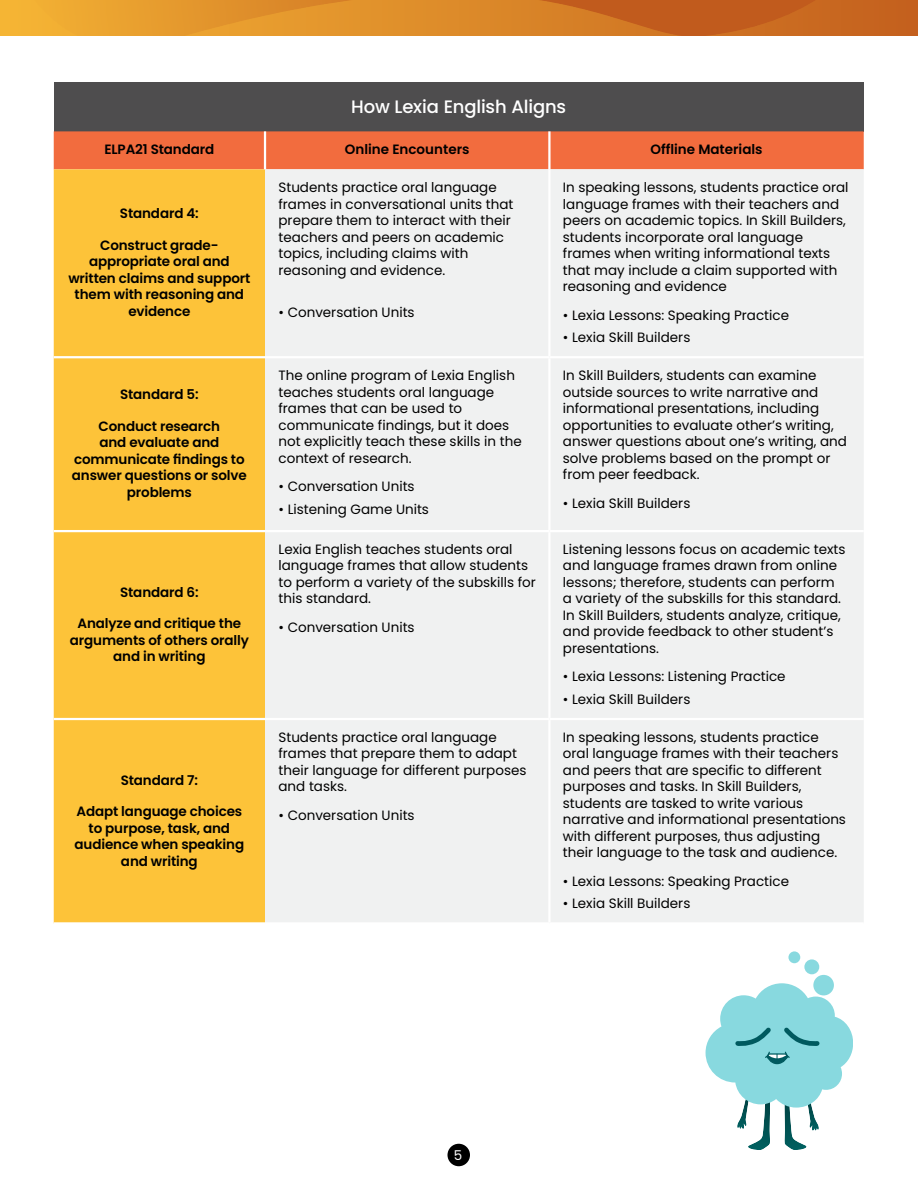
<style>
.page{position:relative;width:918px;height:1188px;background:#fff}
.page>*{position:absolute;margin:0;border:0;box-sizing:border-box;transform-origin:0 0}
.t1{font:500 18px "Poppins";letter-spacing:-.01em;color:#fff}
.t2{font:13.5px/16.5px "Poppins";color:#000}
.t3{font:600 13.5px/16.5px "Poppins";letter-spacing:-.01em;color:#000;text-align:center}
.t4{font:13.5px "Poppins";color:#fff}
</style>
<div class="page">
<img style="left:0;top:0;width:918px;height:36px">
<img style="left:34px;top:0;width:782px;height:36px">
<div style="left:447px;top:1144px;width:23px;height:22px;background:#000;border-radius:50%"></div>
<div style="left:54px;top:82px;width:810px;height:49px;background:#4e4d4e"></div>
<div style="left:54px;top:131px;width:810px;height:38px;background:#f26c3e"></div>
<div style="left:54px;top:169px;width:211px;height:753px;background:#fdc339"></div>
<div style="left:265px;top:169px;width:599px;height:753px;background:#f0f1f1"></div>
<hr style="left:264px;top:131px;width:2px;height:38px;background:#fff">
<hr style="left:54px;top:530px;width:211px;height:2px;background:#fff">
<hr style="left:265px;top:530px;width:284px;height:2px;background:#fff">
<hr style="left:549px;top:530px;width:315px;height:2px;background:#fff">
<hr style="left:54px;top:718px;width:211px;height:2px;background:#fff">
<hr style="left:265px;top:718px;width:284px;height:2px;background:#fff">
<hr style="left:549px;top:718px;width:315px;height:2px;background:#fff">
<hr style="left:548px;top:169px;width:3px;height:187px;background:#fff">
<hr style="left:548px;top:358px;width:3px;height:172px;background:#fff">
<hr style="left:548px;top:532px;width:3px;height:186px;background:#fff">
<hr style="left:548px;top:720px;width:3px;height:202px;background:#fff">
<hr style="left:548px;top:131px;width:3px;height:38px;background:#fff">
<hr style="left:54px;top:356px;width:211px;height:2px;background:#fff">
<hr style="left:265px;top:356px;width:284px;height:2px;background:#fff">
<hr style="left:549px;top:356px;width:315px;height:2px;background:#fff">
<img style="left:808px;top:1108px;width:11px;height:23px">
<img style="left:737px;top:1108px;width:11px;height:21px">
<img style="left:784px;top:1108px;width:23px;height:42px">
<img style="left:748px;top:1108px;width:22px;height:42px">
<div style="left:788px;top:951px;width:12px;height:12px;background:#88d9df;border-radius:50%"></div>
<div style="left:804px;top:959px;width:15px;height:15px;background:#88d9df;border-radius:50%"></div>
<div style="left:813px;top:975px;width:21px;height:20px;background:#88d9df;border-radius:50%"></div>
<svg style="left:706px;top:983px;width:146px;height:125px"></svg>
<h1 class="t1" style="left:351px;top:96px;width:217px">How Lexia English Aligns</h1>
<p class="t3" style="left:105px;top:143px;width:111px">ELPA21 Standard</p>
<p class="t3" style="left:345px;top:143px;width:126px">Online Encounters</p>
<p class="t3" style="left:650px;top:143px;width:114px">Offline Materials</p>
<p class="t3" style="left:120px;top:207px;width:80px">Standard 4:</p>
<p class="t3" style="left:68px;top:238px;width:184px">Construct grade&shy;appropriate oral and written claims and support them with reasoning and evidence</p>
<p class="t3" style="left:120px;top:388px;width:80px">Standard 5:</p>
<p class="t3" style="left:72px;top:419px;width:176px">Conduct research<br>and evaluate and communicate findings to answer questions or solve problems</p>
<p class="t3" style="left:120px;top:585px;width:80px">Standard 6:</p>
<p class="t3" style="left:70px;top:616px;width:181px">Analyze and critique the arguments of others orally and in writing</p>
<p class="t3" style="left:121px;top:773px;width:79px">Standard 7:</p>
<p class="t3" style="left:75px;top:804px;width:171px">Adapt language choices to purpose, task, and audience when speaking and writing</p>
<p class="t2" style="left:279px;top:179px;width:237px">Students practice oral language frames in conversational units that prepare them to interact with their teachers and peers on academic topics, including claims with reasoning and evidence.</p>
<p class="t2" style="left:279px;top:305px;width:138px">• Conversation Units</p>
<p class="t2" style="left:279px;top:367px;width:245px">The online program of Lexia English teaches students oral language frames that can be used to communicate findings, but it does not explicitly teach these skills in the context of research.</p>
<p class="t2" style="left:279px;top:479px;width:138px">• Conversation Units</p>
<p class="t2" style="left:279px;top:502px;width:152px">• Listening Game Units</p>
<p class="t2" style="left:279px;top:541px;width:259px">Lexia English teaches students oral language frames that allow students to perform a variety of the subskills for this standard.</p>
<p class="t2" style="left:279px;top:620px;width:138px">• Conversation Units</p>
<p class="t2" style="left:279px;top:729px;width:249px">Students practice oral language frames that prepare them to adapt their language for different purposes and tasks.</p>
<p class="t2" style="left:279px;top:808px;width:138px">• Conversation Units</p>
<p class="t2" style="left:563px;top:179px;width:287px">In speaking lessons, students practice oral language frames with their teachers and peers on academic topics. In Skill Builders, students incorporate oral language frames when writing informational texts that may include a claim supported with reasoning and evidence</p>
<p class="t2" style="left:563px;top:308px;width:228px">• Lexia Lessons: Speaking Practice</p>
<p class="t2" style="left:563px;top:331px;width:129px">• Lexia Skill Builders</p>
<p class="t2" style="left:563px;top:367px;width:286px">In Skill Builders, students can examine outside sources to write narrative and informational presentations, including opportunities to evaluate other’s writing, answer questions about one’s writing, and solve problems based on the prompt or from peer feedback.</p>
<p class="t2" style="left:563px;top:496px;width:129px">• Lexia Skill Builders</p>
<p class="t2" style="left:563px;top:541px;width:284px">Listening lessons focus on academic texts and language frames drawn from online lessons; therefore, students can perform a variety of the subskills for this standard.<br>In Skill Builders, students analyze, critique, and provide feedback to other student’s presentations.</p>
<p class="t2" style="left:563px;top:670px;width:224px">• Lexia Lessons: Listening Practice</p>
<p class="t2" style="left:563px;top:692px;width:129px">• Lexia Skill Builders</p>
<p class="t2" style="left:563px;top:729px;width:285px">In speaking lessons, students practice oral language frames with their teachers and peers that are specific to different purposes and tasks. In Skill Builders, students are tasked to write various narrative and informational presentations with different purposes, thus adjusting their language to the task and audience.</p>
<p class="t2" style="left:563px;top:874px;width:228px">• Lexia Lessons: Speaking Practice</p>
<p class="t2" style="left:563px;top:897px;width:129px">• Lexia Skill Builders</p>
<p class="t4" style="left:454px;top:1149px;width:10px">5</p>
</div>
